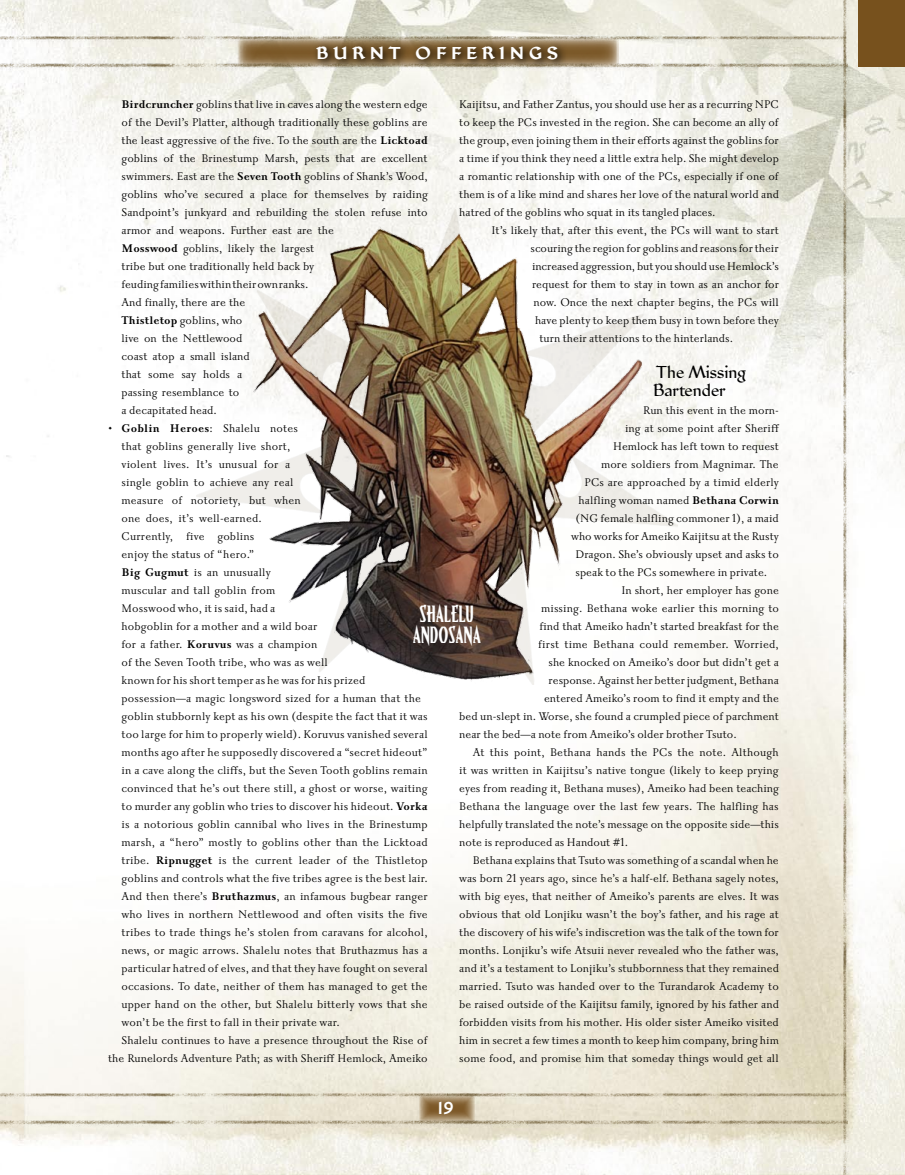
<style>
.page{position:relative;width:905px;height:1175px;background:#fff}
.page>*{position:absolute;margin:0;border:0;box-sizing:border-box;transform-origin:0 0}
.t1{font:21px/21px "CC Treacherous Corners";color:#fff;text-align:center}
.t2{font:700 21px "Priori Sans OT";color:#fff}
.t3{font:300 18px/18px "Jubilee";color:#000}
.t4{font:700 18px "Jubilee";letter-spacing:.27em;color:#fff}
.t5{font:13.5px/18px "Priori Serif OT";color:#000}
.s1{font-weight:700}
</style>
<div class="page">
<img style="left:0;top:0;width:904px;height:1174px">
<img style="left:235px;top:46px;width:76px;height:12px">
<svg style="left:311px;top:40px;width:593px;height:59px"></svg>
<img style="left:418px;top:1102px;width:56px;height:12px">
<img style="left:197px;top:209px;width:480px;height:475px">
<img style="left:837px;top:0;width:15px;height:1174px">
<div style="left:858px;top:0;width:46px;height:67px;background:#77511d"></div>
<img style="left:0;top:30px;width:845px;height:16px">
<img style="left:0;top:58px;width:847px;height:15px">
<img style="left:0;top:1087px;width:845px;height:15px">
<img style="left:0;top:1114px;width:847px;height:16px">
<img style="left:228px;top:171px;width:428px;height:546px">
<h2 class="t4" style="left:316px;top:43px;width:243px">BURNT O FFERINGS</h2>
<p class="t5" style="left:459px;top:96px;width:321px;text-align:justify">Kaijitsu, and Father Zantus, you should use her as a recurring NPC to keep the PCs invested in the region. She can become an ally of the group, even joining them in their efforts against the goblins for a time if you think they need a little extra help. She might develop a romantic relationship with one of the PCs, especially if one of them is of a like mind and shares her love of the natural world and hatred of the goblins who squat in its tangled places.</p>
<p class="t5" style="left:491px;top:222px;width:289px">It’s likely that, after this event, the PCs will want to start</p>
<p class="t5" style="left:530px;top:240px;width:249px">scouring the region for goblins and reasons for their</p>
<p class="t5" style="left:532px;top:258px;width:248px">increased aggression, but you should use Hemlock’s</p>
<p class="t5" style="left:532px;top:276px;width:248px">request for them to stay in town as an anchor for</p>
<p class="t5" style="left:533px;top:294px;width:247px">now. Once the next chapter begins, the PCs will</p>
<p class="t5" style="left:535px;top:312px;width:245px">have plenty to keep them busy in town before they</p>
<p class="t5" style="left:539px;top:330px;width:195px">turn their attentions to the hinterlands.</p>
<h2 class="t3" style="left:653px;top:364px;width:94px">The Missing<br>Bartender</h2>
<p class="t5" style="left:643px;top:402px;width:137px">Run this event in the morn-</p>
<p class="t5" style="left:625px;top:420px;width:156px">ing at some point after Sheriff</p>
<p class="t5" style="left:613px;top:438px;width:167px">Hemlock has left town to request</p>
<p class="t5" style="left:601px;top:456px;width:179px">more soldiers from Magnimar. The</p>
<p class="t5" style="left:584px;top:474px;width:196px">PCs are approached by a timid elderly</p>
<p class="t5" style="left:578px;top:492px;width:202px">halfling woman named <span class="s1">Bethana Corwin</span></p>
<p class="t5" style="left:575px;top:510px;width:205px">(NG female halfling commoner 1), a maid</p>
<p class="t5" style="left:571px;top:528px;width:209px">who works for Ameiko Kaijitsu at the Rusty</p>
<p class="t5" style="left:575px;top:546px;width:205px">Dragon. She’s obviously upset and asks to</p>
<p class="t5" style="left:575px;top:564px;width:193px">speak to the PCs somewhere in private.</p>
<p class="t5" style="left:621px;top:582px;width:159px">In short, her employer has gone</p>
<p class="t5" style="left:541px;top:600px;width:239px">missing. Bethana woke earlier this morning to</p>
<p class="t5" style="left:539px;top:618px;width:241px">find that Ameiko hadn’t started breakfast for the</p>
<p class="t5" style="left:538px;top:636px;width:242px">first time Bethana could remember. Worried,</p>
<p class="t5" style="left:548px;top:654px;width:232px">she knocked on Ameiko’s door but didn’t get a</p>
<p class="t5" style="left:548px;top:672px;width:232px">response. Against her better judgment, Bethana</p>
<p class="t5" style="left:544px;top:690px;width:236px">entered Ameiko’s room to find it empty and the</p>
<p class="t5" style="left:459px;top:708px;width:321px">bed un-slept in. Worse, she found a crumpled piece of parchment</p>
<p class="t5" style="left:459px;top:726px;width:279px">near the bed—a note from Ameiko’s older brother Tsuto.</p>
<p class="t5" style="left:473px;top:744px;width:307px">At this point, Bethana hands the PCs the note. Although</p>
<p class="t5" style="left:459px;top:762px;width:321px">it was written in Kaijitsu’s native tongue (likely to keep prying</p>
<p class="t5" style="left:459px;top:780px;width:321px">eyes from reading it, Bethana muses), Ameiko had been teaching</p>
<p class="t5" style="left:459px;top:798px;width:321px">Bethana the language over the last few years. The halfling has</p>
<p class="t5" style="left:459px;top:816px;width:321px">helpfully translated the note’s message on the opposite side—this</p>
<p class="t5" style="left:459px;top:834px;width:170px">note is reproduced as Handout #1.</p>
<p class="t5" style="left:473px;top:852px;width:307px">Bethana explains that Tsuto was something of a scandal when he</p>
<p class="t5" style="left:459px;top:870px;width:321px">was born 21 years ago, since he’s a half-elf. Bethana sagely notes,</p>
<p class="t5" style="left:459px;top:888px;width:321px">with big eyes, that neither of Ameiko’s parents are elves. It was</p>
<p class="t5" style="left:459px;top:906px;width:321px">obvious that old Lonjiku wasn’t the boy’s father, and his rage at</p>
<p class="t5" style="left:459px;top:924px;width:321px">the discovery of his wife’s indiscretion was the talk of the town for</p>
<p class="t5" style="left:459px;top:942px;width:321px">months. Lonjiku’s wife Atsuii never revealed who the father was,</p>
<p class="t5" style="left:459px;top:960px;width:321px">and it’s a testament to Lonjiku’s stubbornness that they remained</p>
<p class="t5" style="left:459px;top:978px;width:321px">married. Tsuto was handed over to the Turandarok Academy to</p>
<p class="t5" style="left:459px;top:996px;width:321px">be raised outside of the Kaijitsu family, ignored by his father and</p>
<p class="t5" style="left:459px;top:1014px;width:321px">forbidden visits from his mother. His older sister Ameiko visited</p>
<p class="t5" style="left:459px;top:1032px;width:321px">him in secret a few times a month to keep him company, bring him</p>
<p class="t5" style="left:459px;top:1050px;width:321px">some food, and promise him that someday things would get all</p>
<p class="t5" style="left:122px;top:96px;width:308px"><span class="s1">Birdcruncher</span> goblins that live in caves along the western edge of the Devil’s Platter, although traditionally these goblins are the least aggressive of the five. To the south are the <span class="s1">Licktoad </span>goblins of the Brinestump Marsh, pests that are excellent swimmers. East are the <span class="s1">Seven Tooth</span> goblins of Shank’s Wood, goblins who’ve secured a place for themselves by raiding Sandpoint’s junkyard and rebuilding the stolen refuse into armor and weapons. Further east are the<br><span class="s1">Mosswood</span> goblins, likely the largest<br>tribe but one traditionally held back by<br>feuding families within their own ranks.<br>And finally, there are the<br><span class="s1">Thistletop</span> goblins, who<br>live on the Nettlewood<br>coast atop a small island<br>that some say holds a<br>passing resemblance to<br>a decapitated head.</p>
<p class="t5" style="left:108px;top:420px;width:191px">• <span class="s1">Goblin Heroes</span>: Shalelu notes</p>
<p class="t5" style="left:122px;top:438px;width:170px">that goblins generally live short,</p>
<p class="t5" style="left:122px;top:456px;width:170px">violent lives. It’s unusual for a</p>
<p class="t5" style="left:122px;top:474px;width:173px">single goblin to achieve any real</p>
<p class="t5" style="left:122px;top:492px;width:181px">measure of notoriety, but when</p>
<p class="t5" style="left:122px;top:510px;width:142px">one does, it’s well-earned.</p>
<p class="t5" style="left:122px;top:528px;width:134px">Currently, five goblins</p>
<p class="t5" style="left:122px;top:546px;width:134px">enjoy the status of “hero.”</p>
<p class="t5" style="left:122px;top:564px;width:151px"><span class="s1">Big Gugmut</span> is an unusually</p>
<p class="t5" style="left:122px;top:582px;width:155px">muscular and tall goblin from</p>
<p class="t5" style="left:122px;top:600px;width:155px">Mosswood who, it is said, had a</p>
<p class="t5" style="left:122px;top:618px;width:197px">hobgoblin for a mother and a wild boar</p>
<p class="t5" style="left:122px;top:636px;width:197px">for a father. <span class="s1">Koruvus</span> was a champion</p>
<p class="t5" style="left:122px;top:654px;width:208px">of the Seven Tooth tribe, who was as well</p>
<p class="t5" style="left:122px;top:672px;width:245px">known for his short temper as he was for his prized</p>
<p class="t5" style="left:122px;top:690px;width:301px">possession—a magic longsword sized for a human that the</p>
<p class="t5" style="left:122px;top:708px;width:307px">goblin stubbornly kept as his own (despite the fact that it was</p>
<p class="t5" style="left:122px;top:726px;width:308px">too large for him to properly wield). Koruvus vanished several</p>
<p class="t5" style="left:122px;top:744px;width:308px">months ago after he supposedly discovered a “secret hideout”</p>
<p class="t5" style="left:122px;top:762px;width:308px">in a cave along the cliffs, but the Seven Tooth goblins remain</p>
<p class="t5" style="left:122px;top:780px;width:307px">convinced that he’s out there still, a ghost or worse, waiting</p>
<p class="t5" style="left:122px;top:798px;width:308px">to murder any goblin who tries to discover his hideout. <span class="s1">Vorka</span></p>
<p class="t5" style="left:122px;top:816px;width:307px">is a notorious goblin cannibal who lives in the Brinestump</p>
<p class="t5" style="left:122px;top:834px;width:308px">marsh, a “hero” mostly to goblins other than the Licktoad</p>
<p class="t5" style="left:122px;top:852px;width:308px">tribe. <span class="s1">Ripnugget</span> is the current leader of the Thistletop</p>
<p class="t5" style="left:122px;top:870px;width:308px">goblins and controls what the five tribes agree is the best lair.</p>
<p class="t5" style="left:122px;top:888px;width:307px">And then there’s <span class="s1">Bruthazmus</span>, an infamous bugbear ranger</p>
<p class="t5" style="left:122px;top:906px;width:307px">who lives in northern Nettlewood and often visits the five</p>
<p class="t5" style="left:122px;top:924px;width:307px">tribes to trade things he’s stolen from caravans for alcohol,</p>
<p class="t5" style="left:122px;top:942px;width:308px">news, or magic arrows. Shalelu notes that Bruthazmus has a</p>
<p class="t5" style="left:122px;top:960px;width:308px">particular hatred of elves, and that they have fought on several</p>
<p class="t5" style="left:122px;top:978px;width:308px">occasions. To date, neither of them has managed to get the</p>
<p class="t5" style="left:122px;top:996px;width:307px">upper hand on the other, but Shalelu bitterly vows that she</p>
<p class="t5" style="left:122px;top:1014px;width:220px">won’t be the first to fall in their private war.</p>
<p class="t5" style="left:122px;top:1032px;width:308px">Shalelu continues to have a presence throughout the Rise of</p>
<p class="t5" style="left:108px;top:1050px;width:321px">the Runelords Adventure Path; as with Sheriff Hemlock, Ameiko</p>
<h1 class="t1" style="left:412px;top:604px;width:70px">SHALELU<br>ANDOSANA</h1>
<h1 class="t2" style="left:437px;top:1098px;width:18px">19</h1>
</div>
